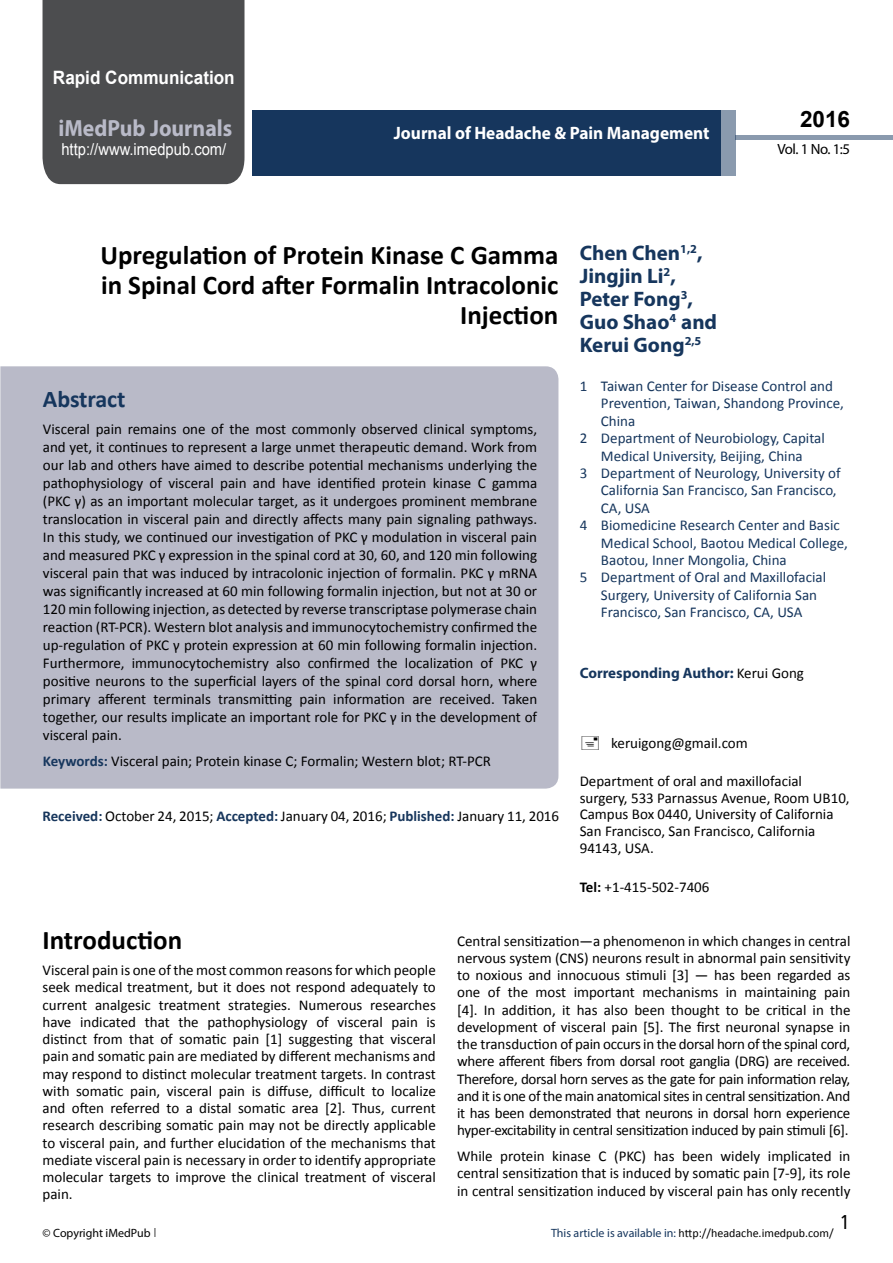
<style>
.page{position:relative;width:893px;height:1263px;background:#fff}
.page>*{position:absolute;margin:0;border:0;box-sizing:border-box;transform-origin:0 0}
.t1{font:700 27px/29.7px "Calibri";color:#000;text-align:right}
.t2{font:25.5px "Tunga";color:#000}
.t3{font:700 24px "Calibri";letter-spacing:-.005em;color:#16365d}
.t4{font:700 23.4px "Myriad Pro";color:#b9bac8;scale:.93 1}
.t5{font:700 22.5px "Arial";color:#000}
.t6{font:700 21px/23.1px "Myriad Pro";color:#16365d}
.t7{font:700 18.45px "Arial";color:#fff;scale:.93 1}
.t8{font:700 18px "Myriad Pro";color:#fff;scale:.96 1}
.t9{font:16.5px "Arial";color:#fff;scale:.89 1}
.t10{font:15px/17.2px "Calibri";color:#000;text-align:justify}
.t11{font:15px "Calibri";color:#16365d}
.t12{font:700 15px "Myriad Pro";color:#16365d}
.t13{font:14.85px "Myriad Pro";color:#000}
.t14{font:12px "Calibri";color:#000}
.t15{font:12px "Myriad Pro";color:#000}
.s1{font-weight:700;color:#16365d}
.s2{font-weight:700;color:#17365c}
.s3{font-family:"Calibri";font-weight:400;color:#000}
.s4{font-weight:700}
.s5{font-family:"Tunga"}
.s6{font-family:"Myriad Pro";color:#16365d}
</style>
<div class="page">
<div style="left:252px;top:110px;width:469px;height:66px;background:#16365d"></div>
<div style="left:720px;top:110px;width:16px;height:66px;background:#8a9aae"></div>
<div style="left:43px;top:0;width:201px;height:184px;background:#4c4d4f"></div>
<div style="left:736px;top:135px;width:157px;height:5px;background:#8a9aae"></div>
<div style="left:0;top:366px;width:558px;height:423px;background:#b9bac8"></div>
<p class="t7" style="left:53px;top:65px;width:197px">Rapid Communication</p>
<h3 class="t4" style="left:58px;top:113px;width:188px">iMedPub Journals</h3>
<p class="t9" style="left:61px;top:138px;width:187px">http://www.imedpub.com/</p>
<p class="t8" style="left:394px;top:121px;width:330px">Journal of Headache &amp; Pain Management</p>
<h3 class="t5" style="left:800px;top:104px;width:52px">2016</h3>
<p class="t13" style="left:778px;top:140px;width:74px">Vol. 1 No. 1:5</p>
<h1 class="t1" style="left:100px;top:241px;width:459px">Upregulation of Protein Kinase C Gamma in Spinal Cord after Formalin Intracolonic<br>Injection</h1>
<h3 class="t3" style="left:43px;top:384px;width:84px">Abstract</h3>
<p class="t10" style="left:43px;top:420px;width:496px;line-height:18px">Visceral pain remains one of the most commonly observed clinical symptoms, and yet, it continues to represent a large unmet therapeutic demand. Work from our lab and others have aimed to describe potential mechanisms underlying the pathophysiology of visceral pain and have identified protein kinase C gamma (PKC γ) as an important molecular target, as it undergoes prominent membrane translocation in visceral pain and directly affects many pain signaling pathways.<br>In this study, we continued our investigation of PKC γ modulation in visceral pain and measured PKC γ expression in the spinal cord at 30, 60, and 120 min following visceral pain that was induced by intracolonic injection of formalin. PKC γ mRNA was significantly increased at 60 min following formalin injection, but not at 30 or 120 min following injection, as detected by reverse transcriptase polymerase chain reaction (RT-PCR). Western blot analysis and immunocytochemistry confirmed the up-regulation of PKC γ protein expression at 60 min following formalin injection.<br>Furthermore, immunocytochemistry also confirmed the localization of PKC γ positive neurons to the superficial layers of the spinal cord dorsal horn, where primary afferent terminals transmitting pain information are received. Taken together, our results implicate an important role for PKC γ in the development of visceral pain.</p>
<p class="t10" style="left:43px;top:753px;width:450px"><span class="s1">Keywords:</span> Visceral pain; Protein kinase C; Formalin; Western blot; RT-PCR</p>
<p class="t10" style="left:43px;top:807px;width:518px"><span class="s2">Received:</span> October 24, 2015; <span class="s2">Accepted:</span> January 04, 2016; <span class="s2">Published:</span> January 11, 2016</p>
<h3 class="t6" style="left:580px;top:241px;width:139px">Chen Chen<sup>1,2</sup>,<br>Jingjin Li<sup>2</sup>,<br>Peter Fong<sup>3</sup>,<br>Guo Shao<sup>4</sup> and<br>Kerui Gong<sup>2,5</sup></h3>
<p class="t11" style="left:580px;top:376px;width:255px">1 Taiwan Center for Disease Control and</p>
<p class="t11" style="left:601px;top:394px;width:245px">Prevention, Taiwan, Shandong Province,</p>
<p class="t11" style="left:601px;top:411px;width:36px">China</p>
<p class="t11" style="left:580px;top:429px;width:247px">2 Department of Neurobiology, Capital</p>
<p class="t11" style="left:601px;top:446px;width:203px">Medical University, Beijing, China</p>
<p class="t11" style="left:580px;top:463px;width:262px">3 Department of Neurology, University of</p>
<p class="t11" style="left:601px;top:481px;width:237px">California San Francisco, San Francisco,</p>
<p class="t11" style="left:601px;top:498px;width:51px">CA, USA</p>
<p class="t11" style="left:580px;top:516px;width:262px">4 Biomedicine Research Center and Basic</p>
<p class="t11" style="left:601px;top:533px;width:248px">Medical School, Baotou Medical College,</p>
<p class="t11" style="left:601px;top:550px;width:187px">Baotou, Inner Mongolia, China</p>
<p class="t11" style="left:580px;top:568px;width:248px">5 Department of Oral and Maxillofacial</p>
<p class="t11" style="left:601px;top:585px;width:218px">Surgery, University of California San</p>
<p class="t11" style="left:601px;top:603px;width:203px">Francisco, San Francisco, CA, USA</p>
<p class="t12" style="left:580px;top:663px;width:226px">Corresponding Author: <span class="s3">Kerui Gong</span></p>
<p class="t10" style="left:611px;top:735px;width:138px">keruigong@gmail.com</p>
<p class="t10" style="left:580px;top:773px;width:271px;line-height:16.6px;text-align:left">Department of oral and maxillofacial surgery, 533 Parnassus Avenue, Room UB10, Campus Box 0440, University of California San Francisco, San Francisco, California 94143, USA.</p>
<p class="t10" style="left:580px;top:878px;width:131px"><span class="s4">Tel:</span> +1-415-502-7406</p>
<h1 class="t1" style="left:43px;top:925px;width:141px">Introduction</h1>
<p class="t10" style="left:43px;top:962px;width:395px">Visceral pain is one of the most common reasons for which people seek medical treatment, but it does not respond adequately to current analgesic treatment strategies. Numerous researches have indicated that the pathophysiology of visceral pain is distinct from that of somatic pain [1] suggesting that visceral pain and somatic pain are mediated by different mechanisms and may respond to distinct molecular treatment targets. In contrast with somatic pain, visceral pain is diffuse, difficult to localize and often referred to a distal somatic area [2]. Thus, current research describing somatic pain may not be directly applicable to visceral pain, and further elucidation of the mechanisms that mediate visceral pain is necessary in order to identify appropriate molecular targets to improve the clinical treatment of visceral pain.</p>
<p class="t10" style="left:457px;top:932px;width:395px">Central sensitization—a phenomenon in which changes in central nervous system (CNS) neurons result in abnormal pain sensitivity to noxious and innocuous stimuli [3] — has been regarded as one of the most important mechanisms in maintaining pain [4]. In addition, it has also been thought to be critical in the development of visceral pain [5]. The first neuronal synapse in the transduction of pain occurs in the dorsal horn of the spinal cord, where afferent fibers from dorsal root ganglia (DRG) are received.<br>Therefore, dorsal horn serves as the gate for pain information relay, and it is one of the main anatomical sites in central sensitization. And it has been demonstrated that neurons in dorsal horn experience hyper-excitability in central sensitization induced by pain stimuli [6].</p>
<p class="t10" style="left:457px;top:1147px;width:395px">While protein kinase C (PKC) has been widely implicated in central sensitization that is induced by somatic pain [7-9], its role in central sensitization induced by visceral pain has only recently</p>
<h2 class="t2" style="left:841px;top:1205px;width:9px">1</h2>
<p class="t15" style="left:43px;top:1225px;width:115px">© Copyright iMedPub <span class="s5">|</span></p>
<p class="t14" style="left:551px;top:1225px;width:284px"><span class="s6">This article is available in:</span> http://headache.imedpub.com/</p>
</div>
